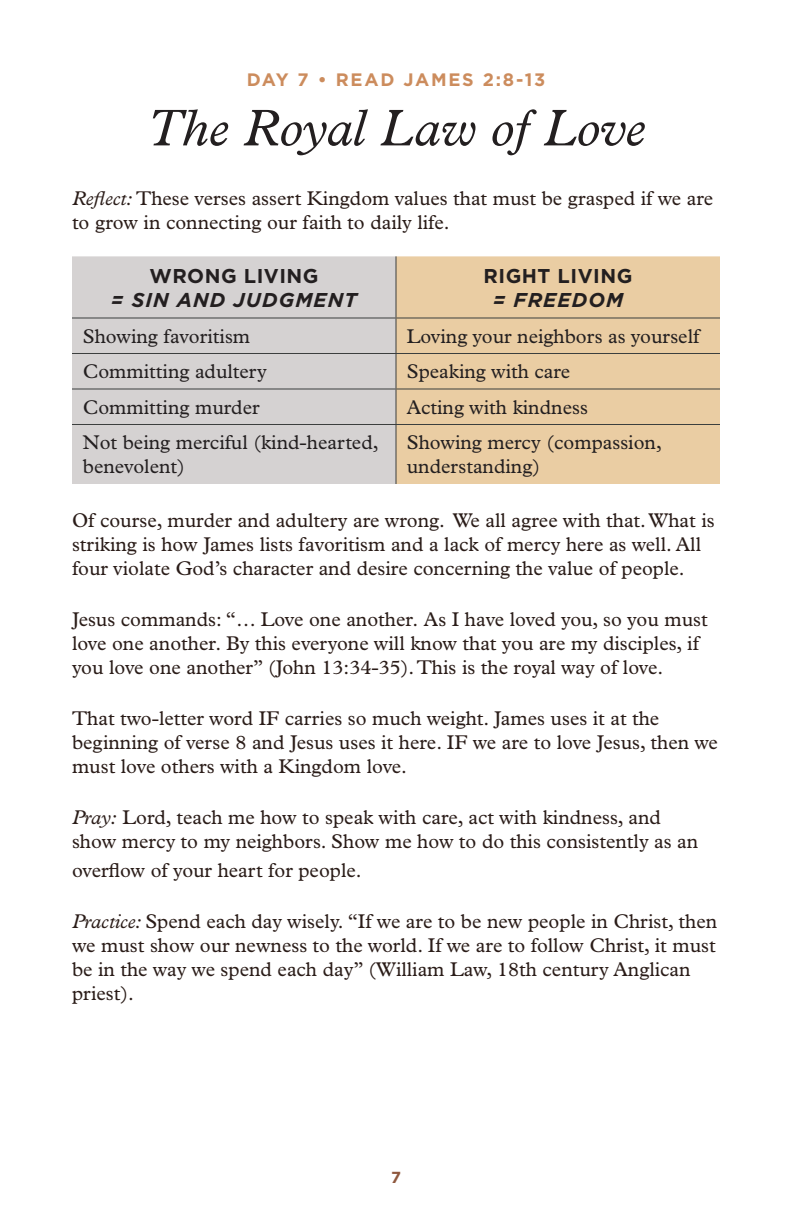
<style>
.page{position:relative;width:792px;height:1224px;background:#fff}
.page>*{position:absolute;margin:0;border:0;box-sizing:border-box;transform-origin:0 0}
.t1{font:italic 52px "Plantin MT Pro";color:#231f20}
.Paragraph{font:20px/24px "Plantin MT Pro";color:#2a1c18}
.t2{font:20px/24px "Plantin MT Pro";color:#231f20}
.Table_Heading{font:italic 700 20px "Gotham";letter-spacing:.05em;color:#231f20}
.Table_Heading-2{font:700 20px "Gotham";letter-spacing:.025em;color:#231f20}
.Day__Reference{font:700 18px "Gotham";letter-spacing:.1em;color:#cc8c5d}
.t3{font:700 16px "Gotham";color:#8f583e}
.s1{font-style:italic}
</style>
<div class="page">
<div style="left:72px;top:256px;width:324px;height:228px;background:#d5d2d2"></div>
<div style="left:397px;top:256px;width:323px;height:228px;background:#eacda3"></div>
<hr style="left:396px;top:256px;width:1px;height:61px;background:#3c3f3e">
<hr style="left:72px;top:317px;width:324px;height:1px;background:#3c3f3e">
<hr style="left:396px;top:317px;width:324px;height:1px;background:#3c3f3e">
<hr style="left:396px;top:318px;width:1px;height:35px;background:#3c3f3e">
<hr style="left:72px;top:353px;width:324px;height:1px;background:#3c3f3e">
<hr style="left:396px;top:353px;width:324px;height:1px;background:#3c3f3e">
<hr style="left:396px;top:354px;width:1px;height:34px;background:#3c3f3e">
<hr style="left:72px;top:388px;width:324px;height:1px;background:#3c3f3e">
<hr style="left:396px;top:388px;width:324px;height:1px;background:#3c3f3e">
<hr style="left:396px;top:389px;width:1px;height:35px;background:#3c3f3e">
<hr style="left:72px;top:424px;width:324px;height:1px;background:#3c3f3e">
<hr style="left:396px;top:424px;width:324px;height:1px;background:#3c3f3e">
<hr style="left:396px;top:425px;width:1px;height:59px;background:#3c3f3e">
<p class="Day__Reference" style="left:247px;top:68px;width:300px">DAY 7 • READ JAMES 2:8-13</p>
<p class="t1" style="left:147px;top:98px;width:500px">The Royal Law of Love</p>
<p class="Paragraph" style="left:72px;top:187px;width:643px"><span class="s1">Reflect:</span> These verses assert Kingdom values that must be grasped if we are to grow in connecting our faith to daily life.</p>
<p class="Table_Heading-2" style="left:149px;top:263px;width:171px">WRONG LIVING</p>
<p class="Table_Heading" style="left:111px;top:287px;width:248px">= SIN AND JUDGMENT</p>
<p class="Table_Heading-2" style="left:484px;top:263px;width:150px">RIGHT LIVING</p>
<p class="Table_Heading" style="left:493px;top:287px;width:132px">= FREEDOM</p>
<p class="t2" style="left:83px;top:324px;width:169px">Showing favoritism</p>
<p class="t2" style="left:407px;top:324px;width:294px">Loving your neighbors as yourself</p>
<p class="t2" style="left:83px;top:360px;width:186px">Committing adultery</p>
<p class="t2" style="left:407px;top:360px;width:165px">Speaking with care</p>
<p class="t2" style="left:83px;top:395px;width:178px">Committing murder</p>
<p class="t2" style="left:407px;top:395px;width:183px">Acting with kindness</p>
<p class="t2" style="left:83px;top:431px;width:297px">Not being merciful (kind-hearted, benevolent)</p>
<p class="t2" style="left:407px;top:431px;width:257px">Showing mercy (compassion, understanding)</p>
<p class="Paragraph" style="left:72px;top:508px;width:644px">Of course, murder and adultery are wrong. We all agree with that. What is striking is how James lists favoritism and a lack of mercy here as well. All four violate God’s character and desire concerning the value of people.</p>
<p class="Paragraph" style="left:72px;top:607px;width:637px">Jesus commands: “… Love one another. As I have loved you, so you must love one another. By this everyone will know that you are my disciples, if you love one another” (John 13:34-35). This is the royal way of love.</p>
<p class="Paragraph" style="left:72px;top:706px;width:648px">That two-letter word IF carries so much weight. James uses it at the beginning of verse 8 and Jesus uses it here. IF we are to love Jesus, then we must love others with a Kingdom love.</p>
<p class="Paragraph" style="left:72px;top:805px;width:628px"><span class="s1">Pray:</span> Lord, teach me how to speak with care, act with kindness, and show mercy to my neighbors. Show me how to do this consistently as an</p>
<p class="Paragraph" style="left:72px;top:858px;width:291px">overflow of your heart for people.</p>
<p class="Paragraph" style="left:72px;top:909px;width:647px"><span class="s1">Practice:</span> Spend each day wisely. “If we are to be new people in Christ, then we must show our newness to the world. If we are to follow Christ, it must be in the way we spend each day” (William Law, 18th century Anglican priest).</p>
<p class="t3" style="left:391px;top:1167px;width:11px">7</p>
</div>
